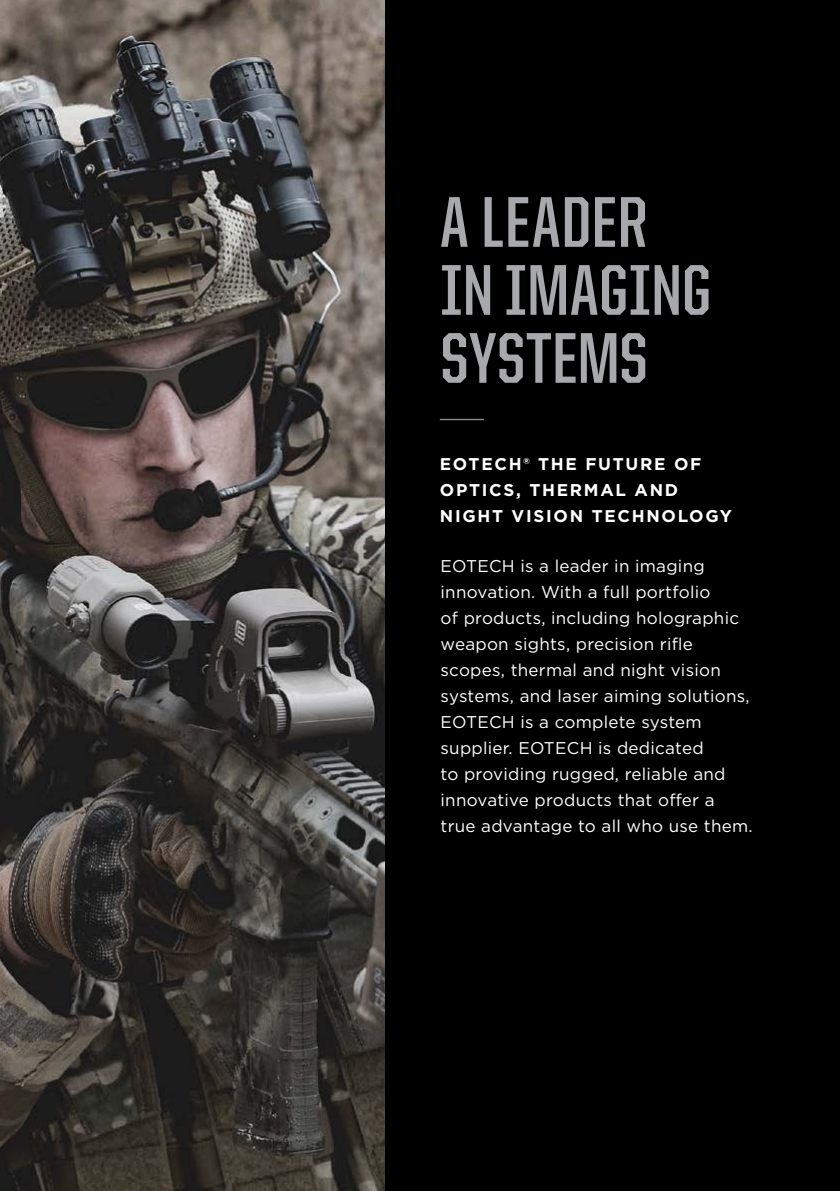
<style>
.page{position:relative;width:840px;height:1191px;background:#fff}
.page>*{position:absolute;margin:0;border:0;box-sizing:border-box;transform-origin:0 0}
.t1{font:700 72px/68px "United Sans Cond";letter-spacing:.005em;color:#a7a9ac}
.t2{font:17px/26px "Gotham";letter-spacing:.015em;color:#fff}
.t3{font:700 17px/26px "Gotham";letter-spacing:.1em;color:#fff}
</style>
<div class="page">
<div style="left:378px;top:0;width:461px;height:1191px;background:#000"></div>
<hr style="left:439px;top:419px;width:44px;height:1px;background:#8a8c8e">
<img style="left:0;top:0;width:384px;height:1191px">
<h1 class="t1" style="left:440px;top:188px;width:272px">A LEADER<br>IN IMAGING<br>SYSTEMS</h1>
<p class="t3" style="left:439px;top:450px;width:293px">EOTECH® THE FUTURE OF<br>OPTICS, THERMAL AND<br>NIGHT VISION TECHNOLOGY</p>
<p class="t2" style="left:440px;top:552px;width:313px">EOTECH is a leader in imaging innovation. With a full portfolio<br>of products, including holographic weapon sights, precision rifle scopes, thermal and night vision systems, and laser aiming solutions,<br>EOTECH is a complete system supplier. EOTECH is dedicated<br>to providing rugged, reliable and innovative products that offer a true advantage to all who use them.</p>
</div>
